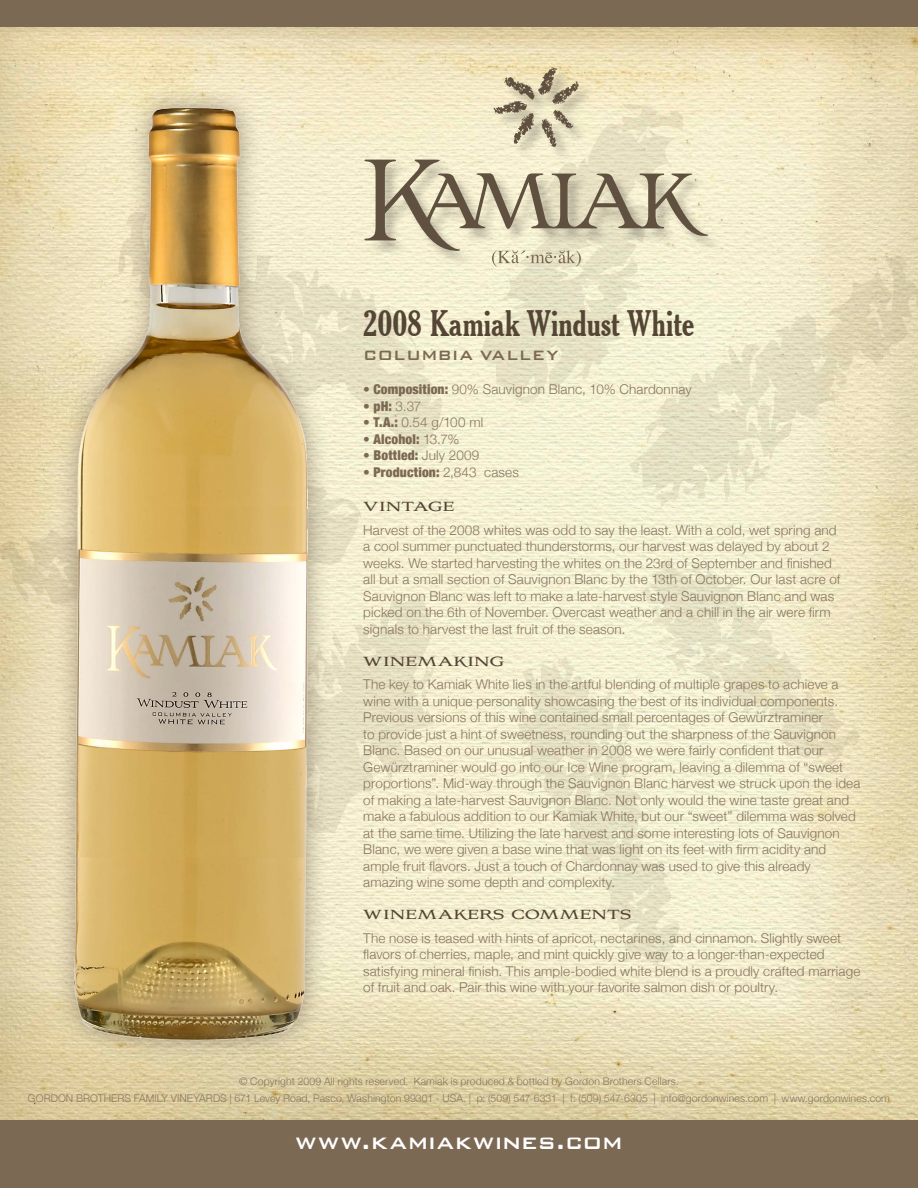
<style>
.page{position:relative;width:918px;height:1188px;background:#fff}
.page>*{position:absolute;margin:0;border:0;box-sizing:border-box;transform-origin:0 0}
.t1{font:700 condensed 36px "Cheltenham BT";letter-spacing:-.015em;color:#544535}
.t2{font:500 27px "Bank Gothic";letter-spacing:.02em;color:#fff}
.t3{font:500 18px "Bank Gothic";letter-spacing:.015em;color:#7c6954}
.t4{font:700 16.5px "Aviano";letter-spacing:.015em;color:#544535}
.t5{font:300 13.5px/16.5px "Helvetica Neue";letter-spacing:.01em;color:#887561}
.t6{font:900 condensed 13.5px "Helvetica Neue";letter-spacing:.01em;color:#7c6954}
.t7{font:300 10.5px "Helvetica Neue";letter-spacing:.01em;color:#887561}
.s1{font-weight:900;font-stretch:condensed;color:#7c6954}
.s2{font-weight:300;font-stretch:normal;color:#887561}
</style>
<div class="page">
<img style="left:0;top:27px;width:918px;height:1093px">
<svg style="left:629px;top:247px;width:289px;height:260px;background:#eae3c3"></svg>
<svg style="left:640px;top:559px;width:226px;height:209px;background:#ede7c7"></svg>
<svg style="left:510px;top:655px;width:170px;height:310px;background:#ede9cc"></svg>
<svg style="left:332px;top:597px;width:106px;height:333px;background:#eee7c9"></svg>
<svg style="left:0;top:457px;width:367px;height:155px;background:#e7dcb6"></svg>
<svg style="left:332px;top:198px;width:115px;height:257px;background:#eee9cb"></svg>
<svg style="left:477px;top:267px;width:213px;height:143px;background:#edeacc"></svg>
<div style="left:365px;top:68px;width:358px;height:199px;background:#231f20;opacity:.28"></div>
<svg style="left:493px;top:67px;width:86px;height:82px;background:#cdc3a5"></svg>
<div style="left:0;top:0;width:918px;height:27px;background:#7c6954"></div>
<div style="left:0;top:1120px;width:918px;height:68px;background:#7c6954"></div>
<svg style="left:364px;top:160px;width:344px;height:106px;background:#cfc7ad"></svg>
<div style="left:51px;top:85px;width:281px;height:978px;background:#544535;opacity:.5"></div>
<img style="left:54px;top:79px;width:276px;height:975px">
<p class="t1" style="left:363px;top:301px;width:333px">2008 Kamiak Windust White</p>
<p class="t3" style="left:363px;top:341px;width:197px">COLUMBIA VALLEY</p>
<p class="t5" style="left:363px;top:381px;width:330px"><span class="s1">• Composition:</span> 90% Sauvignon Blanc, 10% Chardonnay</p>
<p class="t6" style="left:363px;top:395px;width:60px">• pH: <span class="s2">3.37</span></p>
<p class="t5" style="left:363px;top:414px;width:121px"><span class="s1">• T.A.:</span> 0.54 g/100 ml</p>
<p class="t6" style="left:363px;top:428px;width:98px">• Alcohol: <span class="s2">13.7%</span></p>
<p class="t6" style="left:363px;top:445px;width:118px">• Bottled: <span class="s2">July 2009</span></p>
<p class="t6" style="left:363px;top:461px;width:157px">• Production: <span class="s2">2,843 cases</span></p>
<p class="t4" style="left:363px;top:497px;width:93px">VINTAGE</p>
<p class="t5" style="left:363px;top:521px;width:479px">Harvest of the 2008 whites was odd to say the least. With a cold, wet spring and a cool summer punctuated thunderstorms, our harvest was delayed by about 2 weeks. We started harvesting the whites on the 23rd of September and finished all but a small section of Sauvignon Blanc by the 13th of October. Our last acre of Sauvignon Blanc was left to make a late-harvest style Sauvignon Blanc and was picked on the 6th of November. Overcast weather and a chill in the air were firm signals to harvest the last fruit of the season.</p>
<p class="t4" style="left:363px;top:652px;width:143px">WINEMAKING</p>
<p class="t5" style="left:363px;top:675px;width:499px">The key to Kamiak White lies in the artful blending of multiple grapes to achieve a wine with a unique personality showcasing the best of its individual components.<br>Previous versions of this wine contained small percentages of Gewürztraminer<br>to provide just a hint of sweetness, rounding out the sharpness of the Sauvignon Blanc. Based on our unusual weather in 2008 we were fairly confident that our Gewürztraminer would go into our Ice Wine program, leaving a dilemma of “sweet proportions”. Mid-way through the Sauvignon Blanc harvest we struck upon the idea of making a late-harvest Sauvignon Blanc. Not only would the wine taste great and make a fabulous addition to our Kamiak White, but our “sweet” dilemma was solved at the same time. Utilizing the late harvest and some interesting lots of Sauvignon Blanc, we were given a base wine that was light on its feet with firm acidity and ample fruit flavors. Just a touch of Chardonnay was used to give this already amazing wine some depth and complexity.</p>
<p class="t4" style="left:363px;top:905px;width:270px">WINEMAKERS COMMENTS</p>
<p class="t5" style="left:363px;top:929px;width:499px">The nose is teased with hints of apricot, nectarines, and cinnamon. Slightly sweet flavors of cherries, maple, and mint quickly give way to a longer-than-expected satisfying mineral finish. This ample-bodied white blend is a proudly crafted marriage of fruit and oak. Pair this wine with your favorite salmon dish or poultry.</p>
<p class="t7" style="left:239px;top:1073px;width:441px">© Copyright 2009 All rights reserved. Kamiak is produced &amp; bottled by Gordon Brothers Cellars.</p>
<p class="t7" style="left:28px;top:1089px;width:864px">GORDON BROTHERS FAMILY VINEYARDS | 671 Levey Road, Pasco, Washington 99301 - USA. | p: (509) 547-6331 | f: (509) 547-6305 | info@gordonwines.com | www.gordonwines.com</p>
<p class="t2" style="left:295px;top:1121px;width:329px">www.kamiakwines.com</p>
</div>
